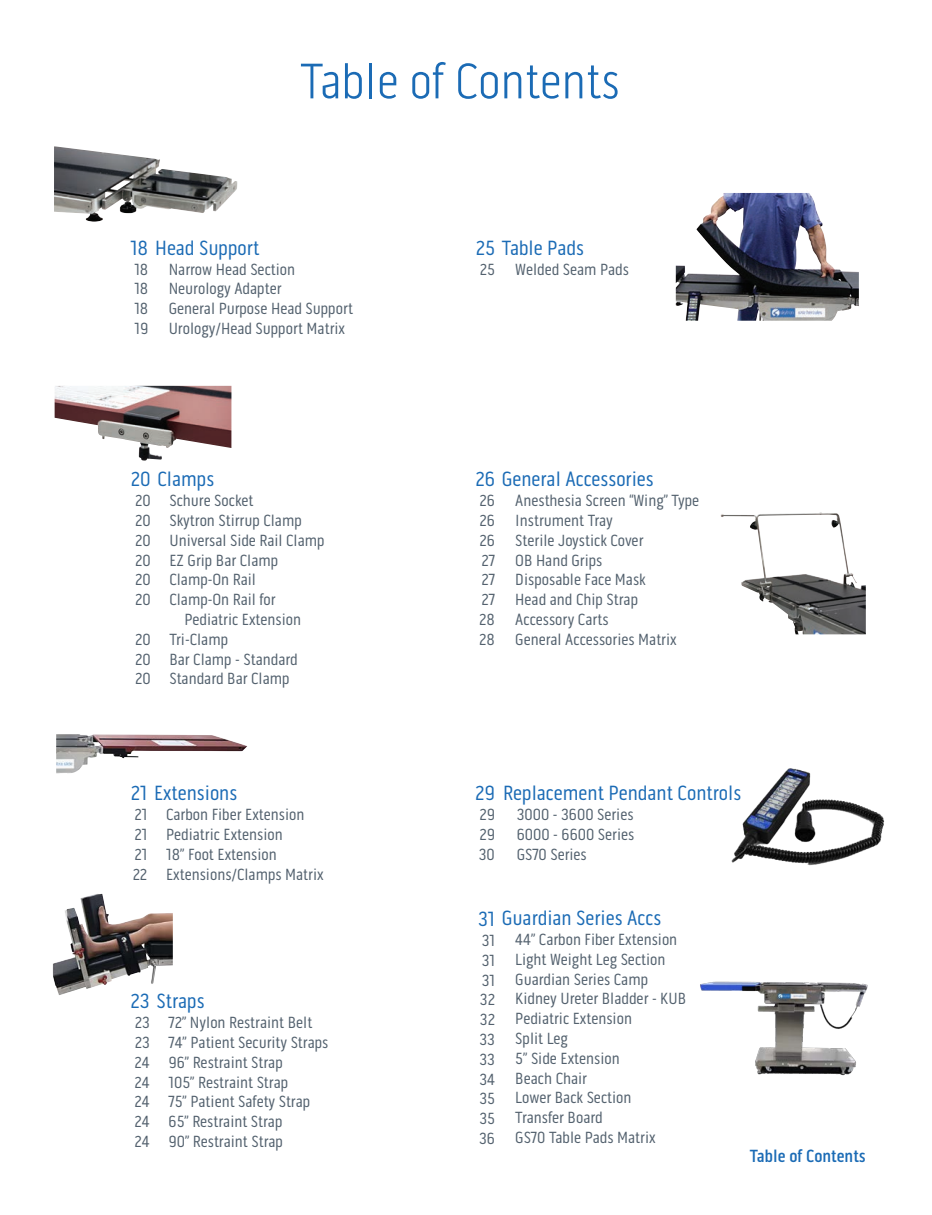
<style>
.page{position:relative;width:932px;height:1215px;background:#fff}
.page>*{position:absolute;margin:0;border:0;box-sizing:border-box;transform-origin:0 0}
.t1{font:300 51px "Pill Gothic 300 mg";color:#1b6bb5}
.t2{font:21px "Pill Gothic 300 mg";color:#1b6bb5}
.t3{font:500 18px "Pill Gothic 300 mg";color:#1b6bb5}
.t4{font:16.5px "Pill Gothic 300 mg";color:#53616e}
</style>
<div class="page">
<img style="left:54px;top:146px;width:183px;height:76px">
<img style="left:55px;top:386px;width:176px;height:75px">
<img style="left:56px;top:734px;width:191px;height:39px">
<img style="left:675px;top:193px;width:183px;height:128px">
<img style="left:700px;top:981px;width:168px;height:95px">
<img style="left:720px;top:512px;width:145px;height:122px">
<img style="left:53px;top:894px;width:120px;height:101px">
<img style="left:731px;top:768px;width:154px;height:98px">
<p class="t1" style="left:300px;top:52px;width:321px">Table of Contents</p>
<p class="t2" style="left:130px;top:235px;width:130px">18 Head Support</p>
<p class="t4" style="left:134px;top:259px;width:16px">18</p>
<p class="t4" style="left:134px;top:279px;width:16px">18</p>
<p class="t4" style="left:134px;top:299px;width:16px">18</p>
<p class="t4" style="left:135px;top:319px;width:15px">19</p>
<p class="t4" style="left:169px;top:259px;width:128px">Narrow Head Section</p>
<p class="t4" style="left:169px;top:279px;width:114px">Neurology Adapter</p>
<p class="t4" style="left:169px;top:299px;width:186px">General Purpose Head Support</p>
<p class="t4" style="left:169px;top:319px;width:178px">Urology/Head Support Matrix</p>
<p class="t2" style="left:131px;top:467px;width:85px">20 Clamps</p>
<p class="t4" style="left:135px;top:491px;width:17px">20</p>
<p class="t4" style="left:135px;top:511px;width:17px">20</p>
<p class="t4" style="left:135px;top:531px;width:17px">20</p>
<p class="t4" style="left:135px;top:550px;width:17px">20</p>
<p class="t4" style="left:135px;top:570px;width:17px">20</p>
<p class="t4" style="left:135px;top:590px;width:17px">20</p>
<p class="t4" style="left:135px;top:630px;width:17px">20</p>
<p class="t4" style="left:135px;top:649px;width:17px">20</p>
<p class="t4" style="left:135px;top:669px;width:17px">20</p>
<p class="t4" style="left:169px;top:491px;width:86px">Schure Socket</p>
<p class="t4" style="left:169px;top:511px;width:134px">Skytron Stirrup Clamp</p>
<p class="t4" style="left:169px;top:531px;width:157px">Universal Side Rail Clamp</p>
<p class="t4" style="left:169px;top:550px;width:110px">EZ Grip Bar Clamp</p>
<p class="t4" style="left:169px;top:570px;width:88px">Clamp-On Rail</p>
<p class="t4" style="left:169px;top:590px;width:108px">Clamp-On Rail for</p>
<p class="t4" style="left:184px;top:610px;width:118px">Pediatric Extension</p>
<p class="t4" style="left:169px;top:630px;width:60px">Tri-Clamp</p>
<p class="t4" style="left:169px;top:649px;width:130px">Bar Clamp - Standard</p>
<p class="t4" style="left:169px;top:669px;width:122px">Standard Bar Clamp</p>
<p class="t2" style="left:131px;top:781px;width:108px">21 Extensions</p>
<p class="t4" style="left:134px;top:805px;width:14px">21</p>
<p class="t4" style="left:134px;top:825px;width:14px">21</p>
<p class="t4" style="left:134px;top:845px;width:14px">21</p>
<p class="t4" style="left:133px;top:864px;width:16px">22</p>
<p class="t4" style="left:166px;top:805px;width:140px">Carbon Fiber Extension</p>
<p class="t4" style="left:166px;top:825px;width:118px">Pediatric Extension</p>
<p class="t4" style="left:166px;top:845px;width:112px">18” Foot Extension</p>
<p class="t4" style="left:166px;top:864px;width:159px">Extensions/Clamps Matrix</p>
<p class="t2" style="left:131px;top:989px;width:75px">23 Straps</p>
<p class="t4" style="left:135px;top:1013px;width:17px">23</p>
<p class="t4" style="left:135px;top:1033px;width:17px">23</p>
<p class="t4" style="left:135px;top:1053px;width:17px">24</p>
<p class="t4" style="left:135px;top:1073px;width:17px">24</p>
<p class="t4" style="left:135px;top:1092px;width:17px">24</p>
<p class="t4" style="left:135px;top:1112px;width:17px">24</p>
<p class="t4" style="left:135px;top:1132px;width:17px">24</p>
<p class="t4" style="left:168px;top:1013px;width:145px">72” Nylon Restraint Belt</p>
<p class="t4" style="left:168px;top:1033px;width:161px">74” Patient Security Straps</p>
<p class="t4" style="left:168px;top:1053px;width:116px">96” Restraint Strap</p>
<p class="t4" style="left:168px;top:1073px;width:121px">105” Restraint Strap</p>
<p class="t4" style="left:168px;top:1092px;width:143px">75” Patient Safety Strap</p>
<p class="t4" style="left:168px;top:1112px;width:115px">65” Restraint Strap</p>
<p class="t4" style="left:168px;top:1132px;width:116px">90” Restraint Strap</p>
<p class="t2" style="left:475px;top:235px;width:110px">25 Table Pads</p>
<p class="t4" style="left:515px;top:259px;width:115px">Welded Seam Pads</p>
<p class="t4" style="left:480px;top:259px;width:17px">25</p>
<p class="t2" style="left:475px;top:467px;width:180px">26 General Accessories</p>
<p class="t4" style="left:515px;top:491px;width:185px">Anesthesia Screen “Wing” Type</p>
<p class="t4" style="left:515px;top:511px;width:99px">Instrument Tray</p>
<p class="t4" style="left:515px;top:531px;width:130px">Sterile Joystick Cover</p>
<p class="t4" style="left:515px;top:550px;width:89px">OB Hand Grips</p>
<p class="t4" style="left:515px;top:570px;width:132px">Disposable Face Mask</p>
<p class="t4" style="left:515px;top:590px;width:124px">Head and Chip Strap</p>
<p class="t4" style="left:515px;top:610px;width:95px">Accessory Carts</p>
<p class="t4" style="left:515px;top:630px;width:163px">General Accessories Matrix</p>
<p class="t4" style="left:479px;top:491px;width:17px">26</p>
<p class="t4" style="left:479px;top:511px;width:17px">26</p>
<p class="t4" style="left:479px;top:531px;width:17px">26</p>
<p class="t4" style="left:481px;top:550px;width:15px">27</p>
<p class="t4" style="left:481px;top:570px;width:15px">27</p>
<p class="t4" style="left:481px;top:590px;width:15px">27</p>
<p class="t4" style="left:479px;top:610px;width:17px">28</p>
<p class="t4" style="left:479px;top:630px;width:17px">28</p>
<p class="t2" style="left:475px;top:781px;width:268px">29 Replacement Pendant Controls</p>
<p class="t4" style="left:516px;top:805px;width:118px">3000 - 3600 Series</p>
<p class="t4" style="left:516px;top:825px;width:119px">6000 - 6600 Series</p>
<p class="t4" style="left:516px;top:845px;width:72px">GS70 Series</p>
<p class="t4" style="left:479px;top:805px;width:17px">29</p>
<p class="t4" style="left:479px;top:825px;width:17px">29</p>
<p class="t4" style="left:479px;top:845px;width:18px">30</p>
<p class="t2" style="left:478px;top:906px;width:185px">31 Guardian Series Accs</p>
<p class="t4" style="left:515px;top:930px;width:163px">44” Carbon Fiber Extension</p>
<p class="t4" style="left:515px;top:950px;width:152px">Light Weight Leg Section</p>
<p class="t4" style="left:515px;top:970px;width:134px">Guardian Series Camp</p>
<p class="t4" style="left:515px;top:989px;width:172px">Kidney Ureter Bladder - KUB</p>
<p class="t4" style="left:515px;top:1009px;width:118px">Pediatric Extension</p>
<p class="t4" style="left:515px;top:1029px;width:54px">Split Leg</p>
<p class="t4" style="left:515px;top:1049px;width:106px">5” Side Extension</p>
<p class="t4" style="left:515px;top:1069px;width:73px">Beach Chair</p>
<p class="t4" style="left:515px;top:1088px;width:118px">Lower Back Section</p>
<p class="t4" style="left:515px;top:1108px;width:89px">Transfer Board</p>
<p class="t4" style="left:515px;top:1128px;width:142px">GS70 Table Pads Matrix</p>
<p class="t4" style="left:481px;top:931px;width:15px">31</p>
<p class="t4" style="left:481px;top:951px;width:15px">31</p>
<p class="t4" style="left:481px;top:970px;width:15px">31</p>
<p class="t4" style="left:480px;top:990px;width:17px">32</p>
<p class="t4" style="left:480px;top:1010px;width:17px">32</p>
<p class="t4" style="left:479px;top:1030px;width:17px">33</p>
<p class="t4" style="left:479px;top:1050px;width:17px">33</p>
<p class="t4" style="left:479px;top:1069px;width:17px">34</p>
<p class="t4" style="left:479px;top:1089px;width:17px">35</p>
<p class="t4" style="left:479px;top:1109px;width:17px">35</p>
<p class="t4" style="left:479px;top:1129px;width:17px">36</p>
<p class="t3" style="left:749px;top:1146px;width:118px">Table of Contents</p>
</div>
